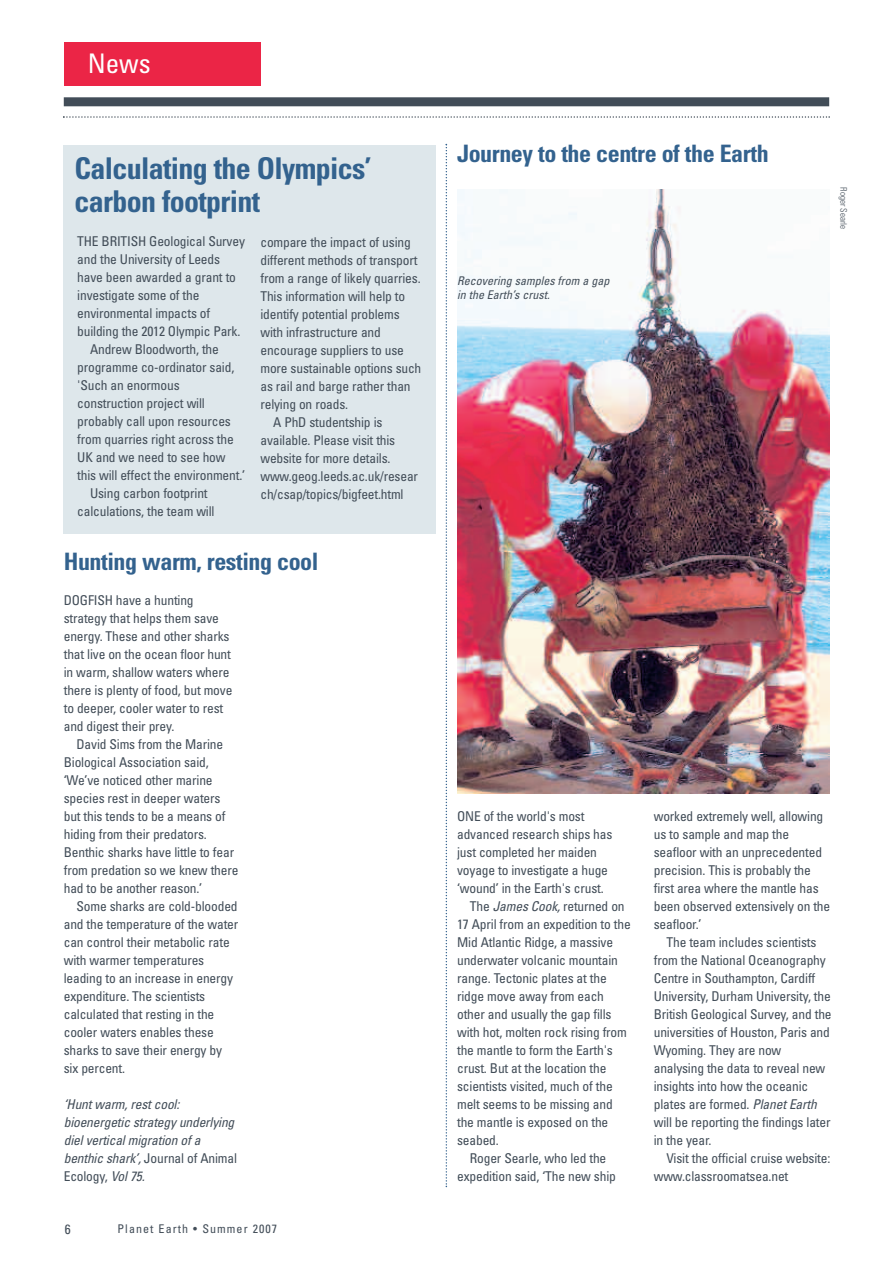
<style>
.page{position:relative;width:893px;height:1263px;background:#fff}
.page>*{position:absolute;margin:0;border:0;box-sizing:border-box;transform-origin:0 0}
.t1{font:700 condensed 30px/33px "Univers";letter-spacing:-.02em;color:#33628e}
.t2{font:condensed 27px "Univers";color:#fff}
.t3{font:700 condensed 24px "Univers";letter-spacing:-.02em;color:#33628e}
.t4{font:condensed 13.5px/18px "Univers";letter-spacing:-.015em;color:#424d58}
.t5{font:italic condensed 13.5px/18px "Univers";letter-spacing:-.015em;color:#424d58}
.t6{font:italic condensed 12px/13.5px "Univers";color:#424d58}
.t7{font:condensed 12px "Univers";letter-spacing:.09em;color:#424d58}
.t8{font:300 condensed 9px "Univers";color:#424d58}
.s1{font-style:normal}
.s2{font-style:italic}
</style>
<div class="page">
<div style="left:64px;top:145px;width:372px;height:389px;background:#dee7eb"></div>
<div style="left:64px;top:97px;width:765px;height:9px;background:#424d58"></div>
<svg style="left:63px;top:116px;width:767px;height:2px"></svg>
<div style="left:64px;top:42px;width:196px;height:43px;background:#eb2546"></div>
<img style="left:457px;top:189px;width:372px;height:604px">
<svg style="left:446px;top:144px;width:1px;height:1043px"></svg>
<h2 class="t2" style="left:88px;top:53px;width:64px">News</h2>
<h1 class="t1" style="left:74px;top:154px;width:299px">Calculating the Olympics’ carbon footprint</h1>
<p class="t4" style="left:260px;top:234px;width:152px">compare the impact of using</p>
<p class="t4" style="left:260px;top:252px;width:159px">different methods of transport</p>
<p class="t4" style="left:260px;top:270px;width:162px">from a range of likely quarries.</p>
<p class="t4" style="left:260px;top:288px;width:146px">This information will help to</p>
<p class="t4" style="left:260px;top:306px;width:141px">identify potential problems</p>
<p class="t4" style="left:260px;top:324px;width:122px">with infrastructure and</p>
<p class="t4" style="left:260px;top:342px;width:145px">encourage suppliers to use</p>
<p class="t4" style="left:260px;top:360px;width:162px">more sustainable options such</p>
<p class="t4" style="left:260px;top:378px;width:152px">as rail and barge rather than</p>
<p class="t4" style="left:260px;top:396px;width:89px">relying on roads.</p>
<p class="t4" style="left:273px;top:414px;width:111px">A PhD studentship is</p>
<p class="t4" style="left:260px;top:432px;width:136px">available. Please visit this</p>
<p class="t4" style="left:260px;top:450px;width:132px">website for more details.</p>
<p class="t4" style="left:260px;top:468px;width:159px">www.geog.leeds.ac.uk/resear</p>
<p class="t4" style="left:260px;top:486px;width:145px">ch/csap/topics/bigfeet.html</p>
<p class="t4" style="left:77px;top:233px;width:169px">THE BRITISH Geological Survey</p>
<p class="t4" style="left:77px;top:251px;width:144px">and the University of Leeds</p>
<p class="t4" style="left:77px;top:269px;width:160px">have been awarded a grant to</p>
<p class="t4" style="left:77px;top:287px;width:124px">investigate some of the</p>
<p class="t4" style="left:77px;top:305px;width:135px">environmental impacts of</p>
<p class="t4" style="left:77px;top:323px;width:165px">building the 2012 Olympic Park.</p>
<p class="t4" style="left:90px;top:341px;width:130px">Andrew Bloodworth, the</p>
<p class="t4" style="left:77px;top:359px;width:159px">programme co-ordinator said,</p>
<p class="t4" style="left:77px;top:377px;width:104px">'Such an enormous</p>
<p class="t4" style="left:77px;top:395px;width:129px">construction project will</p>
<p class="t4" style="left:77px;top:413px;width:155px">probably call upon resources</p>
<p class="t4" style="left:77px;top:431px;width:158px">from quarries right across the</p>
<p class="t4" style="left:77px;top:449px;width:150px">UK and we need to see how</p>
<p class="t4" style="left:77px;top:467px;width:169px">this will effect the environment.’</p>
<p class="t4" style="left:90px;top:485px;width:119px">Using carbon footprint</p>
<p class="t4" style="left:77px;top:503px;width:139px">calculations, the team will</p>
<h3 class="t3" style="left:64px;top:553px;width:256px">Hunting warm, resting cool</h3>
<p class="t4" style="left:64px;top:592px;width:170px">DOGFISH have a hunting strategy that helps them save energy. These and other sharks that live on the ocean floor hunt in warm, shallow waters where there is plenty of food, but move to deeper, cooler water to rest and digest their prey.</p>
<p class="t4" style="left:64px;top:736px;width:176px;text-indent:13px">David Sims from the Marine<br>Biological Association said, ‘We’ve noticed other marine species rest in deeper waters but this tends to be a means of hiding from their predators.<br>Benthic sharks have little to fear from predation so we knew there had to be another reason.’</p>
<p class="t4" style="left:64px;top:898px;width:176px;text-indent:13px">Some sharks are cold-blooded and the temperature of the water can control their metabolic rate with warmer temperatures leading to an increase in energy expenditure. The scientists calculated that resting in the cooler waters enables these sharks to save their energy by six percent.</p>
<p class="t5" style="left:64px;top:1096px;width:175px">‘Hunt warm, rest cool: bioenergetic strategy underlying diel vertical migration of a benthic shark’, <span class="s1">Journal of Animal<br>Ecology,</span> Vol 75.</p>
<p class="t4" style="left:65px;top:1221px;width:7px">6</p>
<p class="t7" style="left:118px;top:1224px;width:161px">Planet Earth • Summer 2007</p>
<h3 class="t3" style="left:457px;top:145px;width:313px">Journey to the centre of the Earth</h3>
<p class="t6" style="left:457px;top:275px;width:154px">Recovering samples from a gap in the Earth’s crust.</p>
<p class="t8" style="left:847px;top:187px;width:44px;rotate:90deg">Roger Searle</p>
<p class="t4" style="left:457px;top:808px;width:129px">ONE of the world's most</p>
<p class="t4" style="left:457px;top:826px;width:157px">advanced research ships has</p>
<p class="t4" style="left:457px;top:844px;width:141px">just completed her maiden</p>
<p class="t4" style="left:457px;top:862px;width:152px">voyage to investigate a huge</p>
<p class="t4" style="left:457px;top:880px;width:148px">‘wound’ in the Earth's crust.</p>
<p class="t4" style="left:470px;top:898px;width:156px">The <span class="s2">James Cook,</span> returned on</p>
<p class="t4" style="left:457px;top:916px;width:175px">17 April from an expedition to the</p>
<p class="t4" style="left:457px;top:934px;width:157px">Mid Atlantic Ridge, a massive</p>
<p class="t4" style="left:457px;top:952px;width:162px">underwater volcanic mountain</p>
<p class="t4" style="left:457px;top:970px;width:151px">range. Tectonic plates at the</p>
<p class="t4" style="left:457px;top:988px;width:148px">ridge move away from each</p>
<p class="t4" style="left:457px;top:1006px;width:156px">other and usually the gap fills</p>
<p class="t4" style="left:457px;top:1024px;width:171px">with hot, molten rock rising from</p>
<p class="t4" style="left:457px;top:1042px;width:157px">the mantle to form the Earth's</p>
<p class="t4" style="left:457px;top:1060px;width:151px">crust. But at the location the</p>
<p class="t4" style="left:457px;top:1078px;width:157px">scientists visited, much of the</p>
<p class="t4" style="left:457px;top:1096px;width:157px">melt seems to be missing and</p>
<p class="t4" style="left:457px;top:1114px;width:153px">the mantle is exposed on the</p>
<p class="t4" style="left:457px;top:1132px;width:43px">seabed.</p>
<p class="t4" style="left:470px;top:1150px;width:138px">Roger Searle, who led the</p>
<p class="t4" style="left:457px;top:1168px;width:160px">expedition said, ‘The new ship</p>
<p class="t4" style="left:654px;top:809px;width:178px">worked extremely well, allowing us to sample and map the seafloor with an unprecedented precision. This is probably the first area where the mantle has been observed extensively on the seafloor.’</p>
<p class="t4" style="left:654px;top:935px;width:179px;text-indent:13px">The team includes scientists from the National Oceanography<br>Centre in Southampton, Cardiff<br>University, Durham University, the<br>British Geological Survey, and the universities of Houston, Paris and<br>Wyoming. They are now analysing the data to reveal new insights into how the oceanic plates are formed. <span class="s2">Planet Earth </span>will be reporting the findings later in the year.</p>
<p class="t4" style="left:654px;top:1151px;width:178px;text-indent:13px">Visit the official cruise website: www.classroomatsea.net</p>
</div>
